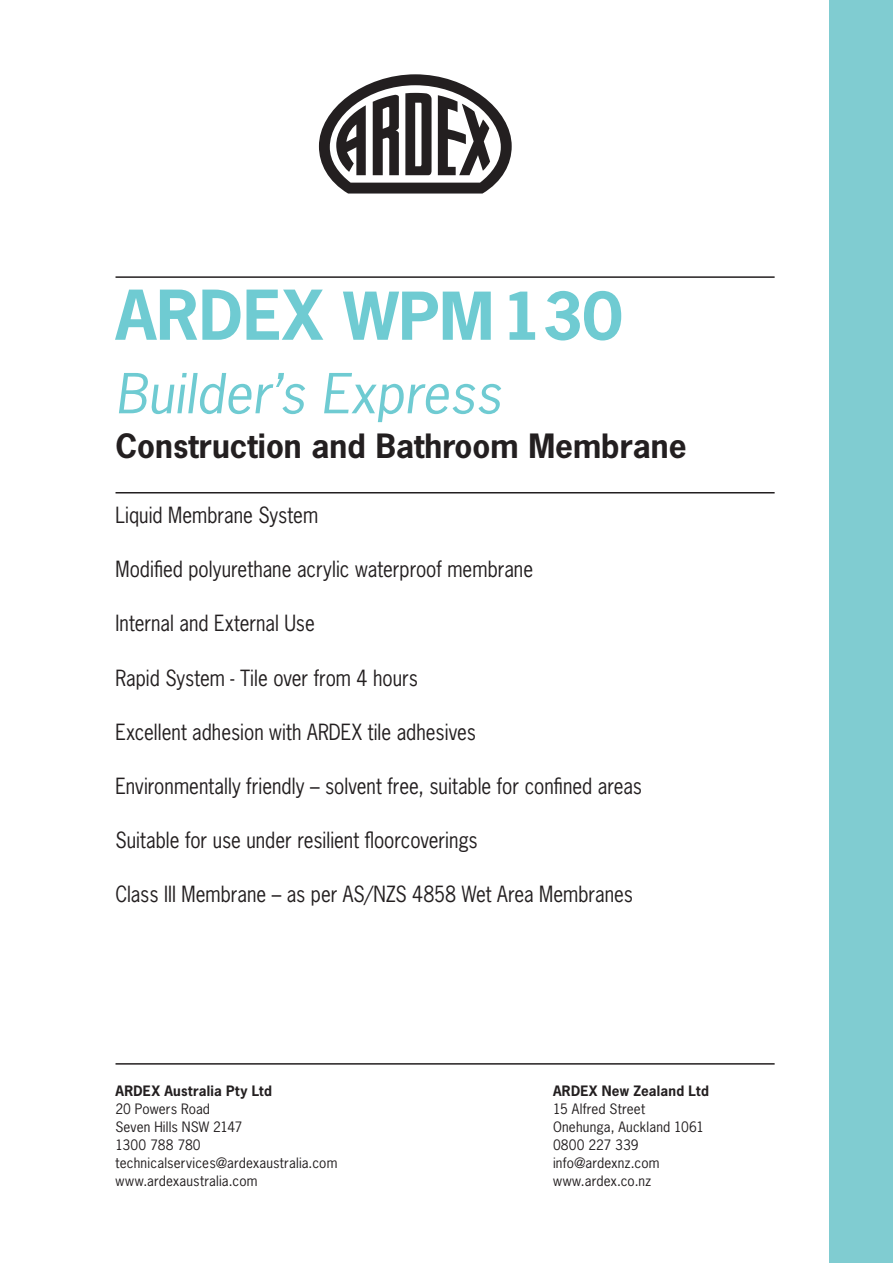
<style>
.page{position:relative;width:893px;height:1263px;background:#fff}
.page>*{position:absolute;margin:0;border:0;box-sizing:border-box;transform-origin:0 0}
.Paragraph_Style_2{font:700 61.95px "News Gothic Std";color:#6fcbd2;scale:1.04 1}
.Paragraph_Style_2-2{font:italic 51.9px "News Gothic Std";color:#6fcbd2;scale:1.04 1}
.Paragraph_Style_2-3{font:700 31.5px "News Gothic Std";color:#231f20}
.Paragraph_Style_1{font:21px "News Gothic Std";color:#231f20;scale:.91 1}
.t1{font:13.5px "News Gothic Std";letter-spacing:.01em;color:#231f20}
.t2{font:700 13.5px "News Gothic Std";letter-spacing:.02em;color:#231f20}
.s1{font-size:64.5px}
</style>
<div class="page">
<svg style="left:319px;top:74px;width:193px;height:120px"></svg>
<hr style="left:116px;top:276px;width:659px;height:2px;background:#231f20">
<hr style="left:116px;top:492px;width:659px;height:1px;background:#231f20">
<hr style="left:116px;top:1063px;width:659px;height:1px;background:#231f20">
<div style="left:829px;top:0;width:64px;height:1263px;background:#80ccd1"></div>
<p class="Paragraph_Style_2" style="left:116px;top:275px;width:489px"><span class="s1">ARDEX</span> WPM130</p>
<p class="Paragraph_Style_2-2" style="left:116px;top:360px;width:372px">Builder’s Express</p>
<p class="Paragraph_Style_2-3" style="left:116px;top:425px;width:573px">Construction and Bathroom Membrane</p>
<p class="Paragraph_Style_1" style="left:116px;top:502px;width:224px">Liquid Membrane System</p>
<p class="Paragraph_Style_1" style="left:116px;top:556px;width:460px">Modified polyurethane acrylic waterproof membrane</p>
<p class="Paragraph_Style_1" style="left:116px;top:610px;width:220px">Internal and External Use</p>
<p class="Paragraph_Style_1" style="left:116px;top:664px;width:334px">Rapid System - Tile over from 4 hours</p>
<p class="Paragraph_Style_1" style="left:116px;top:718px;width:398px">Excellent adhesion with ARDEX tile adhesives</p>
<p class="Paragraph_Style_1" style="left:116px;top:772px;width:580px">Environmentally friendly – solvent free, suitable for confined areas</p>
<p class="Paragraph_Style_1" style="left:116px;top:826px;width:400px">Suitable for use under resilient floorcoverings</p>
<p class="Paragraph_Style_1" style="left:116px;top:880px;width:570px">Class III Membrane – as per AS/NZS 4858 Wet Area Membranes</p>
<p class="t2" style="left:116px;top:1081px;width:158px">ARDEX Australia Pty Ltd</p>
<p class="t1" style="left:116px;top:1100px;width:96px">20 Powers Road</p>
<p class="t1" style="left:116px;top:1118px;width:128px">Seven Hills NSW 2147</p>
<p class="t1" style="left:116px;top:1136px;width:87px">1300 788 780</p>
<p class="t1" style="left:116px;top:1154px;width:223px">technicalservices@ardexaustralia.com</p>
<p class="t1" style="left:116px;top:1172px;width:144px">www.ardexaustralia.com</p>
<p class="t2" style="left:553px;top:1081px;width:157px">ARDEX New Zealand Ltd</p>
<p class="t1" style="left:553px;top:1100px;width:94px">15 Alfred Street</p>
<p class="t1" style="left:553px;top:1118px;width:153px">Onehunga, Auckland 1061</p>
<p class="t1" style="left:553px;top:1136px;width:87px">0800 227 339</p>
<p class="t1" style="left:553px;top:1154px;width:108px">info@ardexnz.com</p>
<p class="t1" style="left:553px;top:1172px;width:100px">www.ardex.co.nz</p>
</div>
